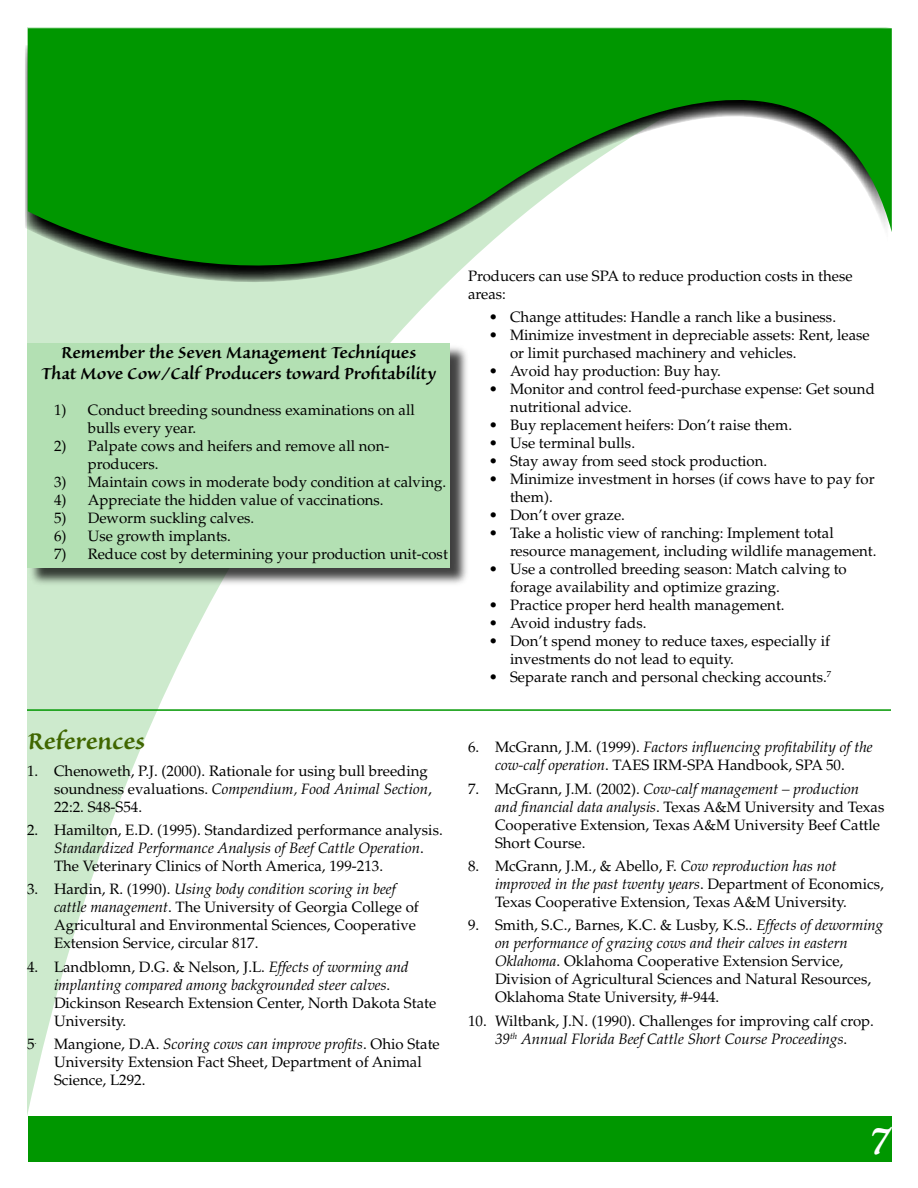
<style>
.page{position:relative;width:918px;height:1188px;background:#fff}
.page>*{position:absolute;margin:0;border:0;box-sizing:border-box;transform-origin:0 0}
.t1{font:600 30px "Sanvito";letter-spacing:-.01em;color:#406600}
.t2{font:600 21px/21px "Sanvito";letter-spacing:-.01em;color:#000;text-align:center}
.t3{font:15px/18px "Palatino LT Std";color:#000}
.t4{font:italic 15px/18px "Palatino LT Std";color:#000;text-align:center}
.s1{font-style:italic}
.s2{font-style:normal}
</style>
<div class="page">
<svg style="left:27px;top:27px;width:191px;height:1089px"></svg>
<svg style="left:28px;top:27px;width:864px;height:316px;fill:#009700"></svg>
<div style="left:28px;top:1116px;width:864px;height:46px;background:#009700"></div>
<div style="left:28px;top:344px;width:442px;height:244px;background:#000;opacity:.75"></div>
<div style="left:27px;top:343px;width:423px;height:224px;background:#b3e0b3"></div>
<hr style="left:27px;top:709px;width:864px;height:2px;background:#009700">
<h2 class="t2" style="left:41px;top:342px;width:397px">Remember the Seven Management Techniques<br>That Move Cow/Calf Producers toward Profitability</h2>
<p class="t3" style="left:88px;top:401px;width:329px;text-indent:-34px">1) Conduct breeding soundness examinations on all bulls every year.</p>
<p class="t3" style="left:88px;top:437px;width:303px;text-indent:-34px">2) Palpate cows and heifers and remove all non&shy;producers.</p>
<p class="t3" style="left:54px;top:473px;width:394px">3) Maintain cows in moderate body condition at calving.</p>
<p class="t3" style="left:54px;top:491px;width:331px">4) Appreciate the hidden value of vaccinations.</p>
<p class="t3" style="left:54px;top:509px;width:202px">5) Deworm suckling calves.</p>
<p class="t3" style="left:54px;top:527px;width:178px">6) Use growth implants.</p>
<p class="t3" style="left:54px;top:545px;width:395px">7) Reduce cost by determining your production unit-cost</p>
<h1 class="t1" style="left:27px;top:726px;width:120px">References</h1>
<p class="t3" style="left:54px;top:762px;width:379px;text-indent:-27px">1. Chenoweth, P.J. (2000). Rationale for using bull breeding soundness evaluations. <span class="s1">Compendium, Food Animal Section</span>,<br>22:2. S48-S54.</p>
<p class="t3" style="left:54px;top:821px;width:390px;text-indent:-27px">2. Hamilton, E.D. (1995). Standardized performance analysis.<br><span class="s1">Standardized Performance Analysis of Beef Cattle Operation</span>.<br>The Veterinary Clinics of North America, 199-213.</p>
<p class="t3" style="left:54px;top:881px;width:366px;text-indent:-27px">3. Hardin, R. (1990). <span class="s1">Using body condition scoring in beef cattle management</span>. The University of Georgia College of Agricultural and Environmental Sciences, Cooperative Extension Service, circular 817.</p>
<p class="t3" style="left:54px;top:958px;width:384px;text-indent:-27px">4. Landblomn, D.G. &amp; Nelson, J.L. <span class="s1">Effects of worming and implanting compared among backgrounded steer calves</span>.<br>Dickinson Research Extension Center, North Dakota State University.</p>
<p class="t3" style="left:54px;top:1035px;width:387px;text-indent:-27px">5<sup>.</sup> Mangione, D.A. <span class="s1">Scoring cows can improve profits</span>. Ohio State<br>University Extension Fact Sheet, Department of Animal<br>Science, L292.</p>
<p class="t3" style="left:468px;top:267px;width:386px">Producers can use SPA to reduce production costs in these areas:</p>
<p class="t3" style="left:489px;top:308px;width:349px">• Change attitudes: Handle a ranch like a business.</p>
<p class="t3" style="left:510px;top:326px;width:361px;text-indent:-21px">• Minimize investment in depreciable assets: Rent, lease or limit purchased machinery and vehicles.</p>
<p class="t3" style="left:489px;top:362px;width:234px">• Avoid hay production: Buy hay.</p>
<p class="t3" style="left:510px;top:380px;width:366px;text-indent:-21px">• Monitor and control feed-purchase expense: Get sound nutritional advice.</p>
<p class="t3" style="left:489px;top:416px;width:305px">• Buy replacement heifers: Don’t raise them.</p>
<p class="t3" style="left:489px;top:434px;width:148px">• Use terminal bulls.</p>
<p class="t3" style="left:489px;top:452px;width:280px">• Stay away from seed stock production.</p>
<p class="t3" style="left:510px;top:470px;width:366px;text-indent:-21px">• Minimize investment in horses (if cows have to pay for them).</p>
<p class="t3" style="left:489px;top:506px;width:138px">• Don’t over graze.</p>
<p class="t3" style="left:510px;top:524px;width:368px;text-indent:-21px">• Take a holistic view of ranching: Implement total resource management, including wildlife management.</p>
<p class="t3" style="left:510px;top:560px;width:338px;text-indent:-21px">• Use a controlled breeding season: Match calving to forage availability and optimize grazing.</p>
<p class="t3" style="left:489px;top:596px;width:297px">• Practice proper herd health management.</p>
<p class="t3" style="left:489px;top:614px;width:159px">• Avoid industry fads.</p>
<p class="t3" style="left:510px;top:632px;width:322px;text-indent:-21px">• Don’t spend money to reduce taxes, especially if investments do not lead to equity.</p>
<p class="t3" style="left:489px;top:668px;width:344px">• Separate ranch and personal checking accounts.<sup>7</sup></p>
<p class="t4" style="left:468px;top:738px;width:406px"><span class="s2">6. McGrann, J.M. (1999).</span> Factors influencing profitability of the cow-calf operation<span class="s2">. TAES IRM-SPA Handbook, SPA 50.</span></p>
<p class="t3" style="left:495px;top:780px;width:391px;text-indent:-27px">7. McGrann, J.M. (2002). <span class="s1">Cow-calf management – production and financial data analysis</span>. Texas A&amp;M University and Texas Cooperative Extension, Texas A&amp;M University Beef Cattle Short Course.</p>
<p class="t3" style="left:495px;top:857px;width:390px;text-indent:-27px">8. McGrann, J.M., &amp; Abello, F. <span class="s1">Cow reproduction has not improved in the past twenty years</span>. Department of Economics,<br>Texas Cooperative Extension, Texas A&amp;M University.</p>
<p class="t3" style="left:495px;top:917px;width:390px;text-indent:-27px">9. Smith, S.C., Barnes, K.C. &amp; Lusby, K.S.. <span class="s1">Effects of deworming on performance of grazing cows and their calves in eastern Oklahoma</span>. Oklahoma Cooperative Extension Service, Division of Agricultural Sciences and Natural Resources, Oklahoma State University, #-944.</p>
<p class="t3" style="left:468px;top:1012px;width:408px;text-align:center">10. Wiltbank, J.N. (1990). Challenges for improving calf crop.<br><span class="s1">39</span><sup>th</sup> <span class="s1">Annual Florida Beef Cattle Short Course Proceedings</span>.</p>
</div>
